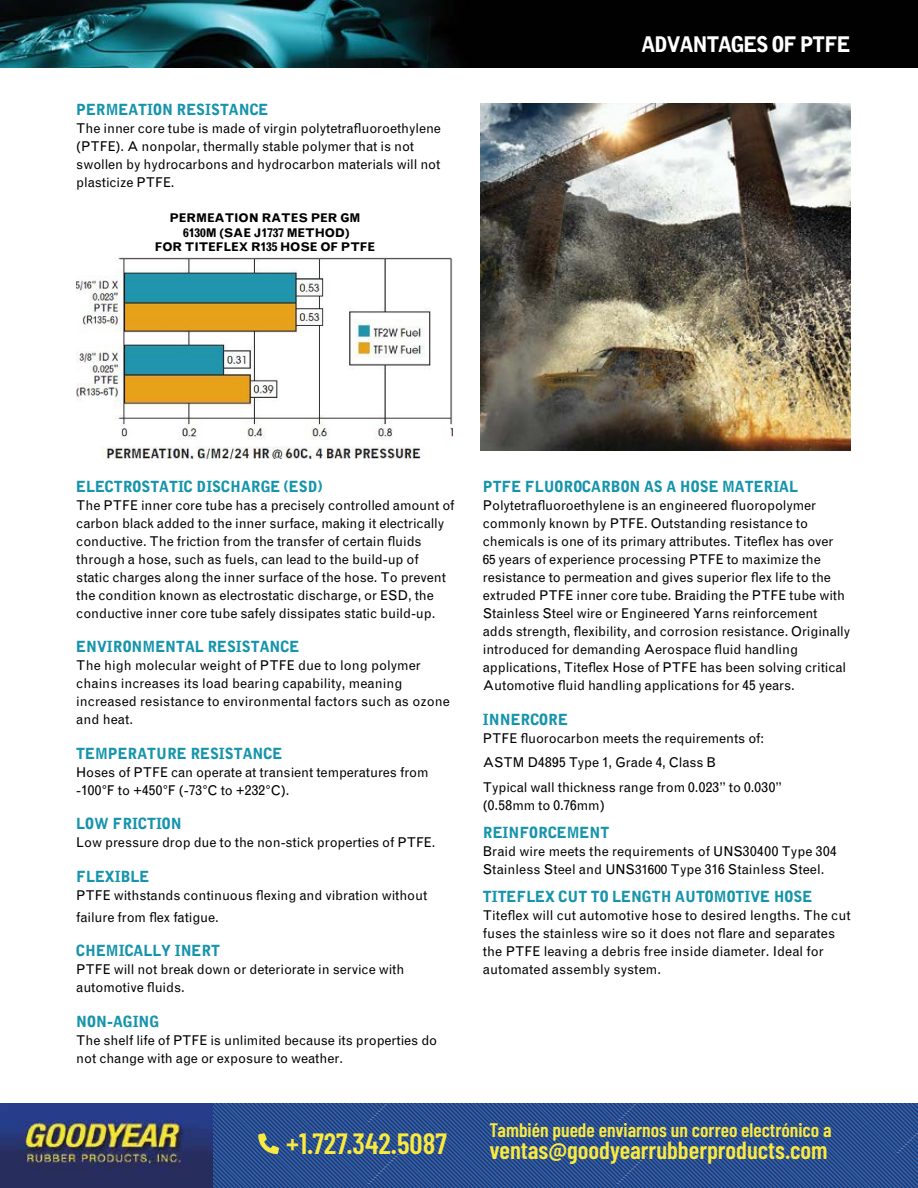
<style>
.page{position:relative;width:918px;height:1188px;background:#fff}
.page>*{position:absolute;margin:0;border:0;box-sizing:border-box;transform-origin:0 0}
.t1{font:600 29.25px "Barlow Condensed";color:#faea3f}
.t2{font:600 24.75px "Barlow Condensed";color:#faea3f}
.t3{font:900 21px "Grotesque";letter-spacing:-.05em;color:#fff}
.t4{font:600 19.5px "Barlow Condensed";color:#faea3f}
.t5{font:900 15px "Grotesque";color:#1594ab}
.t6{font:13.5px/18px "Grotesque";letter-spacing:-.01em;color:#000}
.t7{font:700 12px/14.4px "Grotesque";letter-spacing:-.01em;color:#000;text-align:center}
.s1{font-size:14.25px}
</style>
<div class="page">
<img style="left:0;top:0;width:918px;height:68px">
<img style="left:481px;top:104px;width:369px;height:346px">
<img style="left:76px;top:257px;width:376px;height:201px">
<svg style="left:213px;top:1103px;width:705px;height:85px;background:#294e90"></svg>
<svg style="left:258px;top:1133px;width:21px;height:21px"></svg>
<img style="left:0;top:1103px;width:213px;height:85px">
<p class="t5" style="left:76px;top:101px;width:194px">PERMEATION RESISTANCE</p>
<p class="t6" style="left:76px;top:120px;width:366px">The inner core tube is made of virgin polytetrafluoroethylene (PTFE). A nonpolar, thermally stable polymer that is not swollen by hydrocarbons and hydrocarbon materials will not plasticize PTFE.</p>
<p class="t7" style="left:155px;top:211px;width:222px">PERMEATION RATES PER GM<br>6130M (SAE J1737 METHOD)<br>FOR TITEFLEX R135 HOSE OF PTFE</p>
<h3 class="t3" style="left:642px;top:31px;width:210px">ADVANTAGES OF PTFE</h3>
<p class="t5" style="left:76px;top:477px;width:248px">ELECTROSTATIC DISCHARGE (ESD)</p>
<p class="t6" style="left:76px;top:496px;width:380px">The PTFE inner core tube has a precisely controlled amount of carbon black added to the inner surface, making it electrically conductive. The friction from the transfer of certain fluids through a hose, such as fuels, can lead to the build-up of static charges along the inner surface of the hose. To prevent the condition known as electrostatic discharge, or ESD, the conductive inner core tube safely dissipates static build-up.</p>
<p class="t5" style="left:76px;top:638px;width:224px">ENVIRONMENTAL RESISTANCE</p>
<p class="t6" style="left:76px;top:657px;width:375px">The high molecular weight of PTFE due to long polymer chains increases its load bearing capability, meaning increased resistance to environmental factors such as ozone and heat.</p>
<p class="t5" style="left:76px;top:744px;width:207px">TEMPERATURE RESISTANCE</p>
<p class="t6" style="left:76px;top:763px;width:354px">Hoses of PTFE can operate at transient temperatures from -<span class="s1">100</span>°F to +<span class="s1">450</span>°F (-<span class="s1">73</span>°C to +<span class="s1">232</span>°C).</p>
<p class="t5" style="left:76px;top:815px;width:107px">LOW FRICTION</p>
<p class="t6" style="left:76px;top:834px;width:361px">Low pressure drop due to the non-stick properties of PTFE.</p>
<p class="t5" style="left:76px;top:867px;width:74px">FLEXIBLE</p>
<p class="t6" style="left:76px;top:885px;width:353px;line-height:21.6px">PTFE withstands continuous flexing and vibration without failure from flex fatigue.</p>
<p class="t5" style="left:76px;top:941px;width:145px">CHEMICALLY INERT</p>
<p class="t6" style="left:76px;top:960px;width:330px">PTFE will not break down or deteriorate in service with automotive fluids.</p>
<p class="t5" style="left:76px;top:1012px;width:85px">NON-AGING</p>
<p class="t6" style="left:76px;top:1031px;width:363px">The shelf life of PTFE is unlimited because its properties do not change with age or exposure to weather.</p>
<h1 class="t1" style="left:286px;top:1122px;width:162px">+1.727.342.5087</h1>
<p class="t5" style="left:483px;top:477px;width:317px">PTFE FLUOROCARBON AS A HOSE MATERIAL</p>
<p class="t6" style="left:483px;top:497px;width:369px">Polytetrafluoroethylene is an engineered fluoropolymer commonly known by PTFE. Outstanding resistance to chemicals is one of its primary attributes. Titeflex has over<br>65 years of experience processing PTFE to maximize the resistance to permeation and gives superior flex life to the extruded PTFE inner core tube. Braiding the PTFE tube with Stainless Steel wire or Engineered Yarns reinforcement adds strength, flexibility, and corrosion resistance. Originally introduced for demanding Aerospace fluid handling applications, Titeflex Hose of PTFE has been solving critical Automotive fluid handling applications for <span class="s1">45</span> years.</p>
<p class="t5" style="left:483px;top:710px;width:86px">INNERCORE</p>
<p class="t6" style="left:483px;top:726px;width:301px;line-height:24.8px">PTFE fluorocarbon meets the requirements of:<br>ASTM D<span class="s1">4895</span> Type <span class="s1">1</span>, Grade <span class="s1">4</span>, Class B<br>Typical wall thickness range from <span class="s1">0.023</span>” to <span class="s1">0.030</span>”</p>
<p class="t6" style="left:483px;top:797px;width:123px">(<span class="s1">0.58</span>mm to <span class="s1">0.76</span>mm)</p>
<p class="t5" style="left:483px;top:823px;width:128px">REINFORCEMENT</p>
<p class="t6" style="left:483px;top:842px;width:355px">Braid wire meets the requirements of UNS<span class="s1">30400</span> Type <span class="s1">304<br></span>Stainless Steel and UNS31600 Type <span class="s1">316</span> Stainless Steel.</p>
<p class="t5" style="left:483px;top:887px;width:331px">TITEFLEX CUT TO LENGTH AUTOMOTIVE HOSE</p>
<p class="t6" style="left:483px;top:906px;width:369px">Titeflex will cut automotive hose to desired lengths. The cut fuses the stainless wire so it does not flare and separates the PTFE leaving a debris free inside diameter. Ideal for automated assembly system.</p>
<h3 class="t4" style="left:490px;top:1116px;width:344px">También puede enviarnos un correo electrónico a</h3>
<h2 class="t2" style="left:490px;top:1132px;width:340px">ventas@goodyearrubberproducts.com</h2>
</div>
